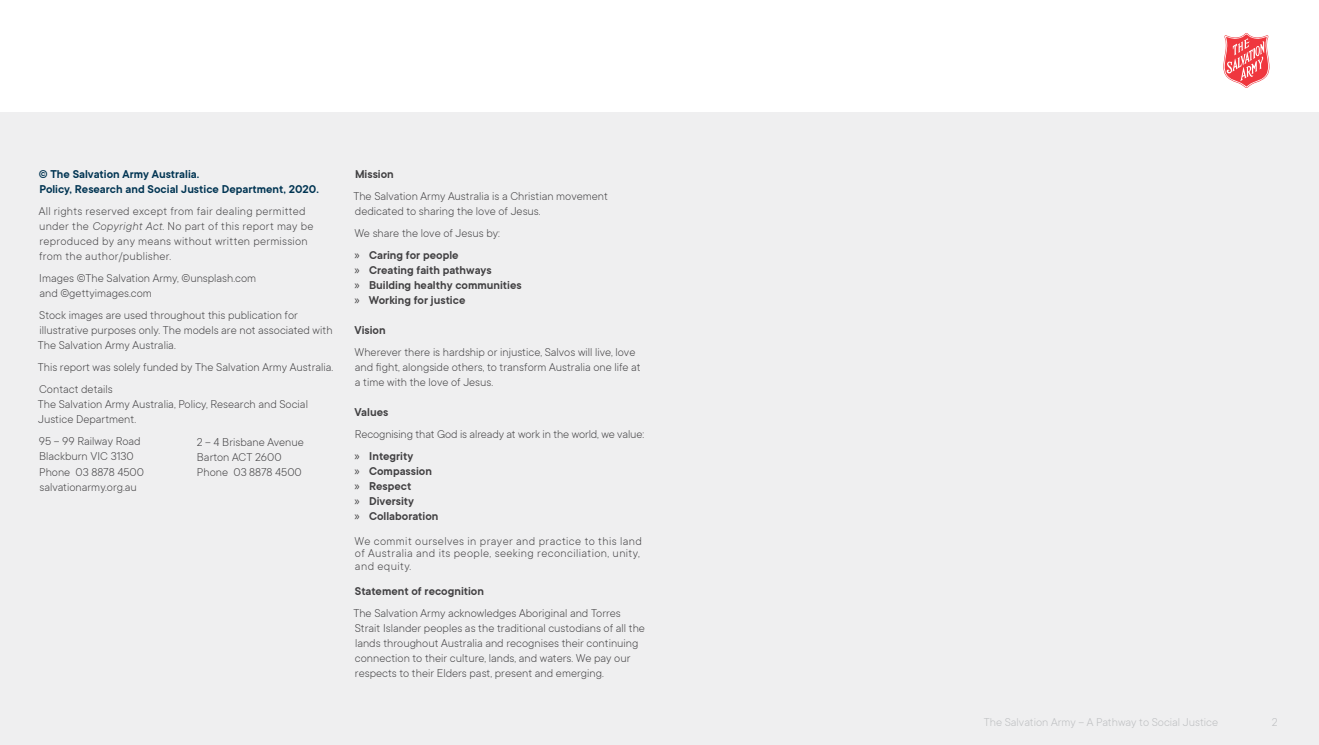
<style>
.page{position:relative;width:1319px;height:745px;background:#fff}
.page>*{position:absolute;margin:0;border:0;box-sizing:border-box;transform-origin:0 0}
.t1{font:300 12.5px/15px "TT Commons";color:#414042}
.t2{font:600 12.5px "TT Commons";color:#414042}
.t3{font:300 12.5px/15px "TT Commons";letter-spacing:.02em;color:#414042}
.t4{font:300 12.5px/12.5px "TT Commons";letter-spacing:.03em;color:#414042}
.t5{font:600 12.5px/15px "TT Commons";color:#003452}
.t6{font:300 12.5px "TT Commons";color:#bcbec0}
.s1{font-style:italic}
.s2{font-family:"Myriad Pro";font-weight:400}
</style>
<div class="page">
<div style="left:0;top:113px;width:1318px;height:631px;background:#efeff0"></div>
<svg style="left:1223px;top:33px;width:46px;height:55px"></svg>
<p class="t5" style="left:39px;top:166px;width:281px">© The Salvation Army Australia.<br>Policy, Research and Social Justice Department, 2020.</p>
<p class="t3" style="left:39px;top:203px;width:276px">All rights reserved except from fair dealing permitted under the <span class="s1">Copyright Act</span>. No part of this report may be reproduced by any means without written permission from the author/publisher.</p>
<p class="t1" style="left:39px;top:270px;width:218px">Images ©The Salvation Army, ©unsplash.com and ©gettyimages.com</p>
<p class="t1" style="left:38px;top:307px;width:296px">Stock images are used throughout this publication for illustrative purposes only. The models are not associated with<br>The Salvation Army Australia.</p>
<p class="t1" style="left:38px;top:359px;width:297px">This report was solely funded by The Salvation Army Australia.</p>
<p class="t1" style="left:38px;top:381px;width:271px">Contact details<br>The Salvation Army Australia, Policy, Research and Social<br>Justice Department.</p>
<p class="t1" style="left:39px;top:433px;width:107px">95 – 99 Railway Road<br>Blackburn VIC 3130<br>Phone 03 8878 4500 salvationarmy.org.au</p>
<p class="t1" style="left:197px;top:433px;width:109px">2 – 4 Brisbane Avenue<br>Barton ACT 2600<br>Phone 03 8878 4500</p>
<p class="t2" style="left:355px;top:166px;width:40px">Mission</p>
<p class="t1" style="left:353px;top:188px;width:256px">The Salvation Army Australia is a Christian movement dedicated to sharing the love of Jesus.</p>
<p class="t1" style="left:354px;top:225px;width:147px">We share the love of Jesus by:</p>
<p class="t2" style="left:354px;top:247px;width:106px"><span class="s2">»</span> Caring for people</p>
<p class="t2" style="left:354px;top:262px;width:139px"><span class="s2">»</span> Creating faith pathways</p>
<p class="t2" style="left:354px;top:277px;width:169px"><span class="s2">»</span> Building healthy communities</p>
<p class="t2" style="left:354px;top:292px;width:112px"><span class="s2">»</span> Working for justice</p>
<p class="t2" style="left:354px;top:322px;width:33px">Vision</p>
<p class="t1" style="left:354px;top:344px;width:288px">Wherever there is hardship or injustice, Salvos will live, love and fight, alongside others, to transform Australia one life at a time with the love of Jesus.</p>
<p class="t2" style="left:354px;top:403px;width:35px">Values</p>
<p class="t1" style="left:355px;top:425px;width:291px">Recognising that God is already at work in the world, we value:</p>
<p class="t2" style="left:354px;top:447px;width:60px"><span class="s2">»</span> Integrity</p>
<p class="t2" style="left:354px;top:462px;width:79px"><span class="s2">»</span> Compassion</p>
<p class="t2" style="left:354px;top:477px;width:58px"><span class="s2">»</span> Respect</p>
<p class="t2" style="left:354px;top:492px;width:61px"><span class="s2">»</span> Diversity</p>
<p class="t2" style="left:354px;top:507px;width:85px"><span class="s2">»</span> Collaboration</p>
<p class="t4" style="left:354px;top:534px;width:289px">We commit ourselves in prayer and practice to this land of Australia and its people, seeking reconciliation, unity, and equity.</p>
<p class="t2" style="left:355px;top:582px;width:131px">Statement of recognition</p>
<p class="t1" style="left:353px;top:604px;width:293px">The Salvation Army acknowledges Aboriginal and Torres Strait Islander peoples as the traditional custodians of all the lands throughout Australia and recognises their continuing connection to their culture, lands, and waters. We pay our respects to their Elders past, present and emerging.</p>
<p class="t6" style="left:983px;top:714px;width:236px">The Salvation Army – A Pathway to Social Justice</p>
<p class="t6" style="left:1271px;top:714px;width:7px">2</p>
</div>
